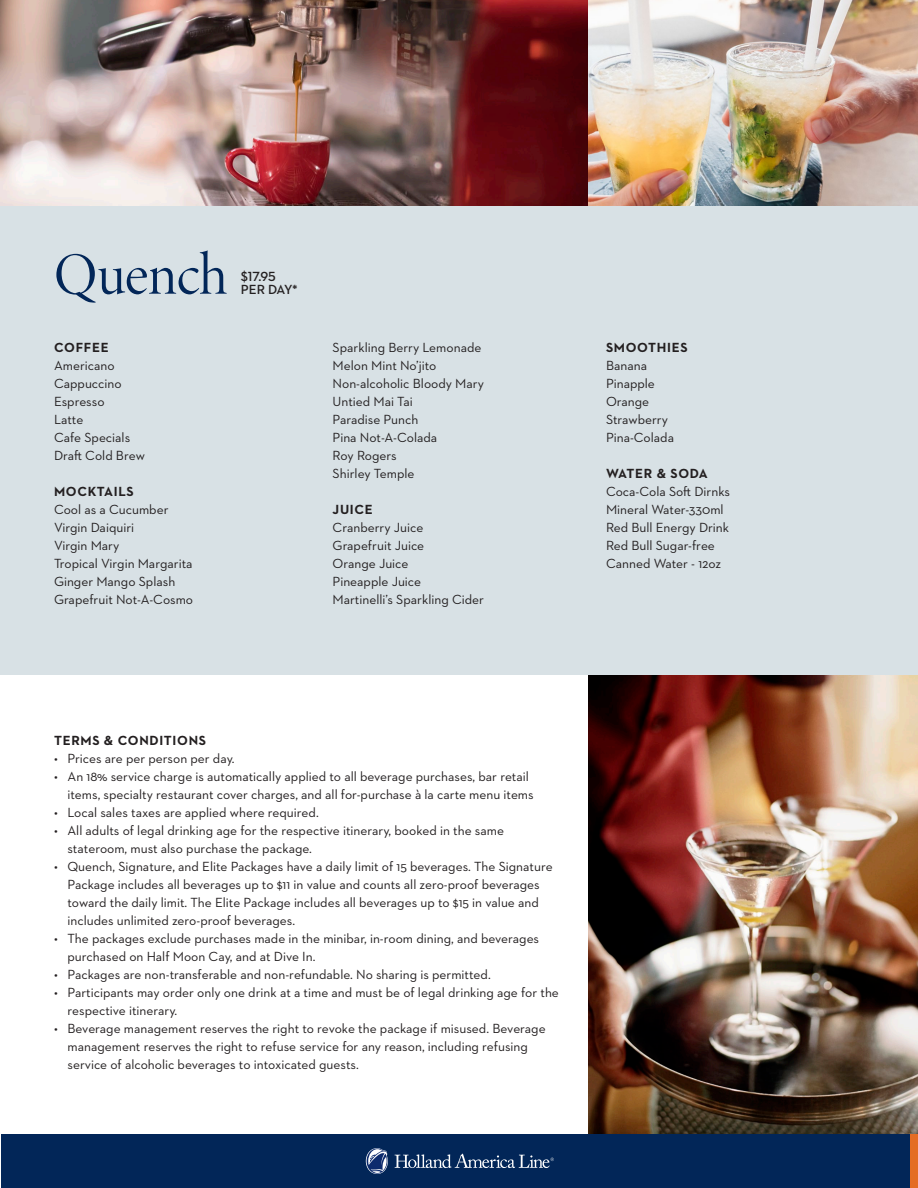
<style>
.page{position:relative;width:918px;height:1188px;background:#fff}
.page>*{position:absolute;margin:0;border:0;box-sizing:border-box;transform-origin:0 0}
.t1{font:60px "Minion 3 Display";letter-spacing:-.02em;color:#022658}
.BevPackage_Text{font:13.5px/18px "Neutraface 2 Text";color:#231f20}
.BevPackage_Subhead{font:700 13.5px "Neutraface 2 Text";letter-spacing:.05em;color:#231f20}
.BevPackage_Text-2{font:700 13.5px/18px "Neutraface 2 Text";letter-spacing:.05em;color:#231f20}
.t2{font:600 13.5px/13.5px "Neutraface 2 Text";letter-spacing:-.015em;color:#231f20}
.s1{font-weight:400}
</style>
<div class="page">
<div style="left:0;top:0;width:918px;height:675px;background:#d8e1e5"></div>
<img style="left:0;top:0;width:918px;height:205px">
<div style="left:1px;top:1134px;width:917px;height:54px;background:#022658"></div>
<div style="left:911px;top:1134px;width:7px;height:54px;background:#e46c24"></div>
<svg style="left:366px;top:1148px;width:22px;height:26px"></svg>
<svg style="left:395px;top:1154px;width:159px;height:14px"></svg>
<img style="left:588px;top:675px;width:330px;height:459px">
<p class="t1" style="left:54px;top:235px;width:176px">Quench</p>
<p class="t2" style="left:241px;top:269px;width:59px">$17.95<br>PER DAY*</p>
<p class="BevPackage_Subhead" style="left:54px;top:339px;width:56px">COFFEE</p>
<p class="BevPackage_Text" style="left:54px;top:356px;width:62px">Americano</p>
<p class="BevPackage_Text" style="left:54px;top:374px;width:69px">Cappuccino</p>
<p class="BevPackage_Text" style="left:54px;top:392px;width:52px">Espresso</p>
<p class="BevPackage_Text" style="left:54px;top:410px;width:31px">Latte</p>
<p class="BevPackage_Text" style="left:54px;top:428px;width:78px">Cafe Specials</p>
<p class="BevPackage_Text" style="left:54px;top:446px;width:92px">Draft Cold Brew</p>
<p class="BevPackage_Subhead" style="left:54px;top:483px;width:81px">MOCKTAILS</p>
<p class="BevPackage_Text" style="left:54px;top:500px;width:116px">Cool as a Cucumber</p>
<p class="BevPackage_Text" style="left:54px;top:518px;width:82px">Virgin Daiquiri</p>
<p class="BevPackage_Text" style="left:54px;top:536px;width:67px">Virgin Mary</p>
<p class="BevPackage_Text" style="left:54px;top:554px;width:140px">Tropical Virgin Margarita</p>
<p class="BevPackage_Text" style="left:54px;top:572px;width:123px">Ginger Mango Splash</p>
<p class="BevPackage_Text" style="left:54px;top:590px;width:141px">Grapefruit Not-A-Cosmo</p>
<p class="BevPackage_Text" style="left:333px;top:338px;width:150px">Sparkling Berry Lemonade</p>
<p class="BevPackage_Text" style="left:333px;top:356px;width:105px">Melon Mint No’jito</p>
<p class="BevPackage_Text" style="left:333px;top:374px;width:153px">Non-alcoholic Bloody Mary</p>
<p class="BevPackage_Text" style="left:333px;top:392px;width:87px">Untied Mai Tai<br>Paradise Punch</p>
<p class="BevPackage_Text" style="left:333px;top:428px;width:106px">Pina Not-A-Colada</p>
<p class="BevPackage_Text" style="left:333px;top:446px;width:66px">Roy Rogers</p>
<p class="BevPackage_Text" style="left:333px;top:464px;width:83px">Shirley Temple</p>
<p class="BevPackage_Subhead" style="left:333px;top:501px;width:42px">JUICE</p>
<p class="BevPackage_Text" style="left:333px;top:518px;width:92px">Cranberry Juice</p>
<p class="BevPackage_Text" style="left:333px;top:536px;width:93px">Grapefruit Juice<br>Orange Juice<br>Pineapple Juice</p>
<p class="BevPackage_Text" style="left:333px;top:590px;width:153px">Martinelli’s Sparkling Cider</p>
<p class="BevPackage_Text-2" style="left:606px;top:338px;width:83px">SMOOTHIES<br><span class="s1">Banana</span></p>
<p class="BevPackage_Text" style="left:606px;top:374px;width:50px">Pinapple</p>
<p class="BevPackage_Text" style="left:606px;top:392px;width:45px">Orange</p>
<p class="BevPackage_Text" style="left:606px;top:410px;width:64px">Strawberry</p>
<p class="BevPackage_Text" style="left:606px;top:428px;width:70px">Pina-Colada</p>
<p class="BevPackage_Subhead" style="left:606px;top:465px;width:103px">WATER &amp; SODA</p>
<p class="BevPackage_Text" style="left:606px;top:482px;width:126px">Coca-Cola Soft Dirnks</p>
<p class="BevPackage_Text" style="left:606px;top:500px;width:119px">Mineral Water-330ml</p>
<p class="BevPackage_Text" style="left:606px;top:518px;width:125px">Red Bull Energy Drink</p>
<p class="BevPackage_Text" style="left:606px;top:536px;width:110px">Red Bull Sugar-free</p>
<p class="BevPackage_Text" style="left:606px;top:554px;width:117px">Canned Water - 12oz</p>
<p class="BevPackage_Subhead" style="left:54px;top:732px;width:154px">TERMS &amp; CONDITIONS</p>
<p class="BevPackage_Text" style="left:54px;top:749px;width:182px">• Prices are per person per day.</p>
<p class="BevPackage_Text" style="left:68px;top:767px;width:468px;text-indent:-14px">• An 18% service charge is automatically applied to all beverage purchases, bar retail items, specialty restaurant cover charges, and all for-purchase à la carte menu items</p>
<p class="BevPackage_Text" style="left:54px;top:803px;width:267px">• Local sales taxes are applied where required.</p>
<p class="BevPackage_Text" style="left:68px;top:821px;width:438px;text-indent:-14px">• All adults of legal drinking age for the respective itinerary, booked in the same stateroom, must also purchase the package.</p>
<p class="BevPackage_Text" style="left:68px;top:857px;width:487px;text-indent:-14px">• Quench, Signature, and Elite Packages have a daily limit of 15 beverages. The Signature Package includes all beverages up to $11 in value and counts all zero-proof beverages toward the daily limit. The Elite Package includes all beverages up to $15 in value and includes unlimited zero-proof beverages.</p>
<p class="BevPackage_Text" style="left:68px;top:929px;width:473px;text-indent:-14px">• The packages exclude purchases made in the minibar, in-room dining, and beverages purchased on Half Moon Cay, and at Dive In.</p>
<p class="BevPackage_Text" style="left:54px;top:965px;width:438px">• Packages are non-transferable and non-refundable. No sharing is permitted.</p>
<p class="BevPackage_Text" style="left:68px;top:983px;width:493px;text-indent:-14px">• Participants may order only one drink at a time and must be of legal drinking age for the respective itinerary.</p>
<p class="BevPackage_Text" style="left:68px;top:1019px;width:480px;text-indent:-14px">• Beverage management reserves the right to revoke the package if misused. Beverage management reserves the right to refuse service for any reason, including refusing service of alcoholic beverages to intoxicated guests.</p>
</div>
